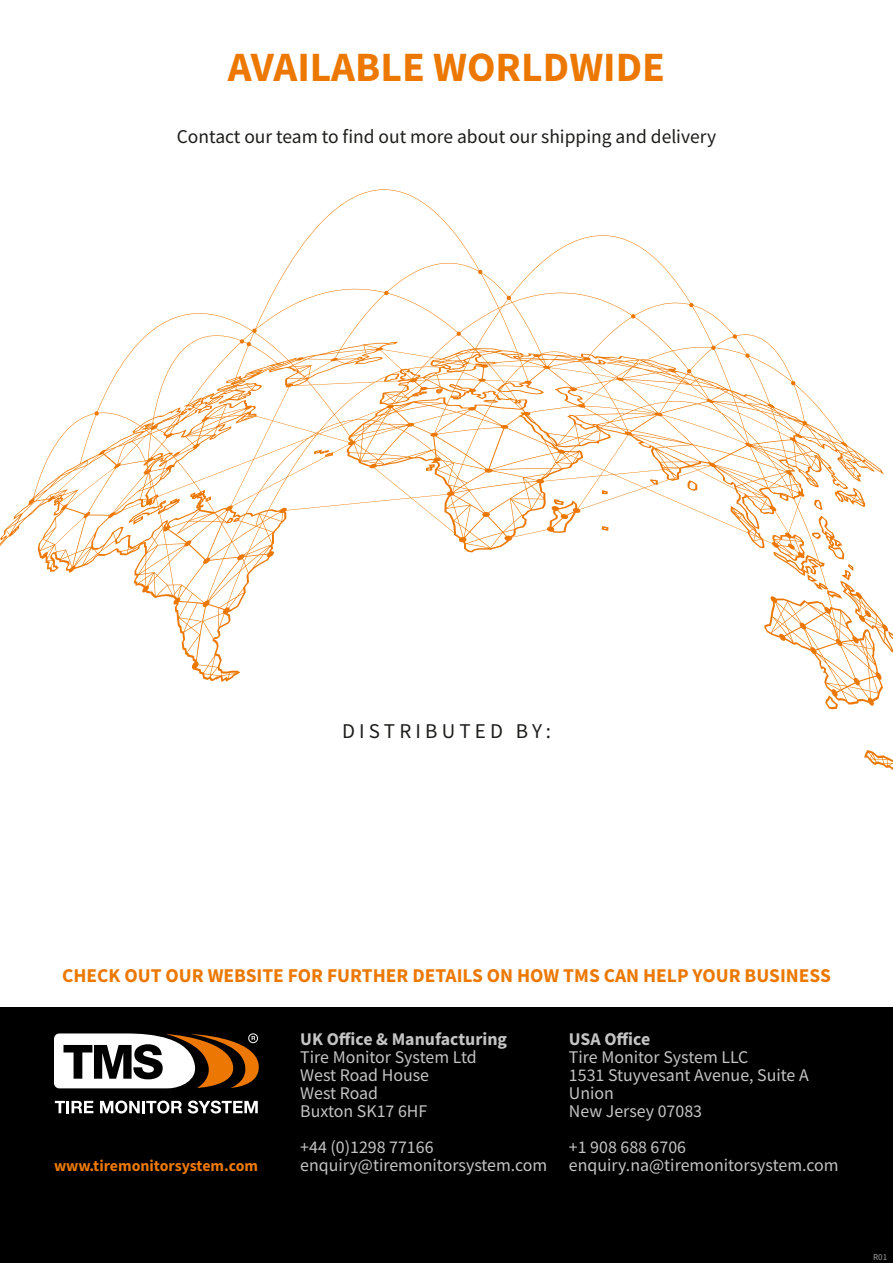
<style>
.page{position:relative;width:893px;height:1263px;background:#fff}
.page>*{position:absolute;margin:0;border:0;box-sizing:border-box;transform-origin:0 0}
.t1{font:700 41.7px "Source Sans Pro";color:#ec7802}
.t2{font:21px "Source Sans Pro";letter-spacing:.2em;color:#1d1d1b}
.t3{font:700 19.5px "Source Sans Pro";color:#ec7802}
.t4{font:19.5px "Source Sans Pro";color:#1d1d1b}
.t5{font:17.85px/18px "Source Sans Pro";color:#c4c4c4}
.t6{font:700 17.85px "Source Sans Pro";color:#c4c4c4}
.t7{font:700 15.9px "Source Sans Pro";color:#ec7802}
.t8{font:9px "Source Sans Pro";color:#9f9f9f}
</style>
<div class="page">
<svg style="left:0;top:189px;width:884px;height:517px"></svg>
<svg style="left:825px;top:695px;width:13px;height:14px"></svg>
<svg style="left:864px;top:750px;width:29px;height:20px"></svg>
<svg style="left:773px;top:516px;width:120px;height:136px"></svg>
<div style="left:0;top:1008px;width:893px;height:255px;background:#000"></div>
<svg style="left:55px;top:1101px;width:38px;height:12px"></svg>
<svg style="left:100px;top:1100px;width:82px;height:13px"></svg>
<svg style="left:188px;top:1100px;width:70px;height:13px"></svg>
<svg style="left:54px;top:1033px;width:205px;height:55px"></svg>
<h1 class="t1" style="left:228px;top:39px;width:439px">AVAILABLE WORLDWIDE</h1>
<p class="t4" style="left:177px;top:125px;width:541px">Contact our team to find out more about our shipping and delivery</p>
<p class="t2" style="left:342px;top:717px;width:210px">DISTRIBUTED BY:</p>
<p class="t3" style="left:62px;top:962px;width:770px">CHECK OUT OUR WEBSITE FOR FURTHER DETAILS ON HOW TMS CAN HELP YOUR BUSINESS</p>
<p class="t6" style="left:569px;top:1027px;width:83px">USA Office</p>
<p class="t5" style="left:569px;top:1048px;width:241px">Tire Monitor System LLC<br>1531 Stuyvesant Avenue, Suite A<br>Union<br>New Jersey 07083</p>
<p class="t5" style="left:569px;top:1138px;width:119px">+1 908 688 6706</p>
<p class="t6" style="left:300px;top:1027px;width:208px">UK Office &amp; Manufacturing</p>
<p class="t5" style="left:300px;top:1048px;width:178px">Tire Monitor System Ltd<br>West Road House<br>West Road<br>Buxton SK17 6HF</p>
<p class="t5" style="left:300px;top:1138px;width:249px">+44 (0)1298 77166 enquiry@tiremonitorsystem.com</p>
<p class="t7" style="left:54px;top:1155px;width:206px">www.tiremonitorsystem.com</p>
<p class="t5" style="left:569px;top:1156px;width:271px">enquiry.na@tiremonitorsystem.com</p>
<p class="t8" style="left:873px;top:1252px;width:16px">R01</p>
</div>
